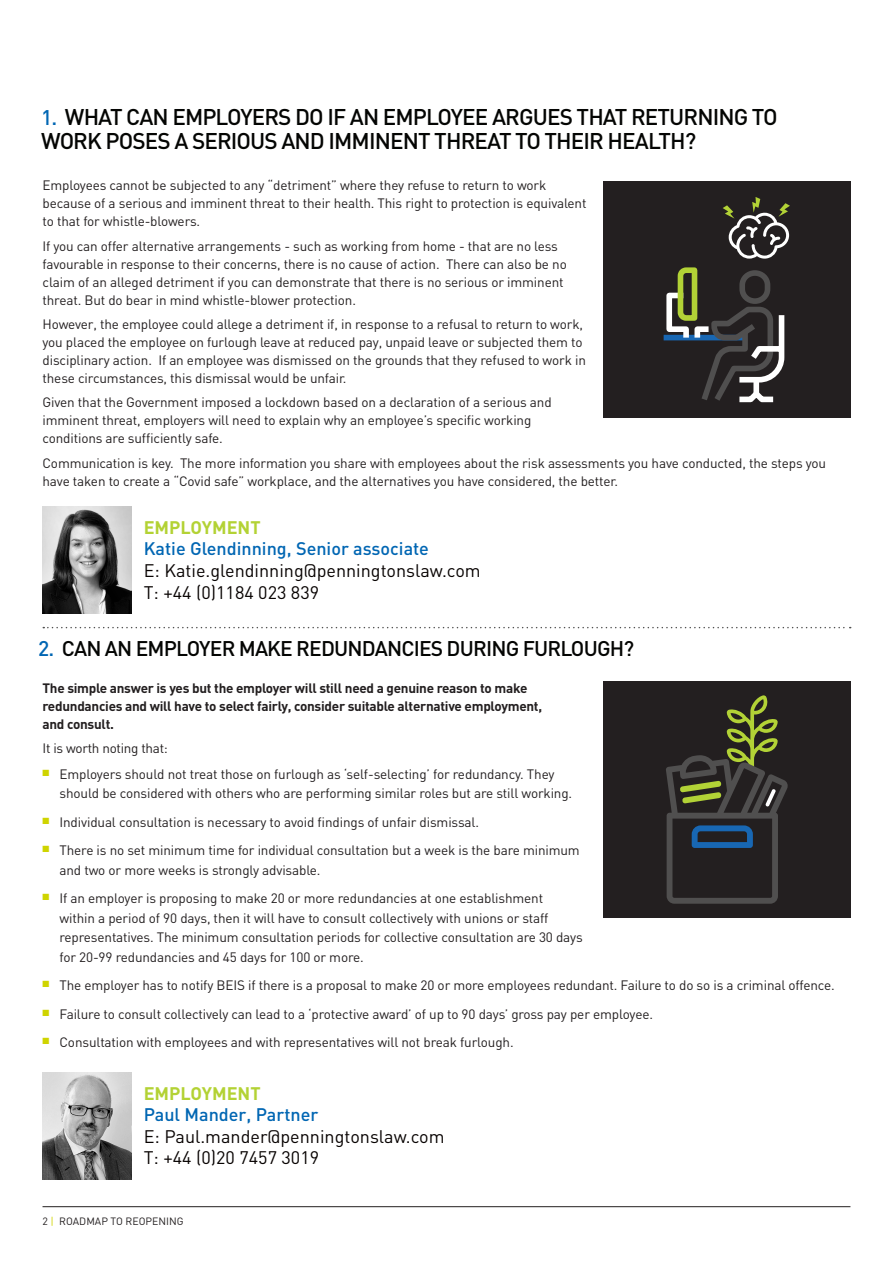
<style>
.page{position:relative;width:893px;height:1263px;background:#fff}
.page>*{position:absolute;margin:0;border:0;box-sizing:border-box;transform-origin:0 0}
.QUESTION{font:500 22.5px/24px "DIN";letter-spacing:-.04em;color:#040503}
.QUESTION-2{font:500 21px "DIN";letter-spacing:-.04em;color:#040503}
.t1{font:18px "DIN";color:#080302}
.t2{font:500 18px "DIN";color:#0166b3}
.t3{font:700 18px "DIN";color:#b3d234}
.body{font:13.5px/18px "DIN";letter-spacing:-.01em;color:#231f20}
.body-2{font:700 13.5px/18px "DIN";letter-spacing:-.02em;color:#231f20}
.t4{font:10.5px "DIN";color:#231f20}
.s1{font-size:21px;color:#0166b3}
.s2{color:#0166b3}
.s3{color:#cfd400}
</style>
<div class="page">
<div style="left:603px;top:681px;width:247px;height:236px;background:#231f20"></div>
<svg style="left:666px;top:695px;width:122px;height:209px"></svg>
<img style="left:43px;top:1073px;width:88px;height:106px">
<div style="left:603px;top:181px;width:247px;height:237px;background:#231f20"></div>
<svg style="left:723px;top:197px;width:67px;height:62px"></svg>
<svg style="left:664px;top:267px;width:121px;height:135px"></svg>
<div style="left:739px;top:270px;width:31px;height:34px;border:6px solid #504f4f;border-radius:12px"></div>
<img style="left:43px;top:507px;width:88px;height:106px">
<svg style="left:43px;top:627px;width:808px;height:1px"></svg>
<hr style="left:43px;top:1206px;width:807px;height:1px;background:#231f20">
<p class="QUESTION" style="left:41px;top:104px;width:738px"><span class="s1">1.</span> WHAT CAN EMPLOYERS DO IF AN EMPLOYEE ARGUES THAT RETURNING TO<br>WORK POSES A SERIOUS AND IMMINENT THREAT TO THEIR HEALTH?</p>
<p class="body" style="left:43px;top:176px;width:546px">Employees cannot be subjected to any “detriment” where they refuse to return to work because of a serious and imminent threat to their health. This right to protection is equivalent to that for whistle-blowers.</p>
<p class="body" style="left:43px;top:237px;width:526px">If you can offer alternative arrangements - such as working from home - that are no less favourable in response to their concerns, there is no cause of action. There can also be no claim of an alleged detriment if you can demonstrate that there is no serious or imminent threat. But do bear in mind whistle-blower protection.</p>
<p class="body" style="left:43px;top:315px;width:545px">However, the employee could allege a detriment if, in response to a refusal to return to work, you placed the employee on furlough leave at reduced pay, unpaid leave or subjected them to disciplinary action. If an employee was dismissed on the grounds that they refused to work in these circumstances, this dismissal would be unfair.</p>
<p class="body" style="left:43px;top:393px;width:511px">Given that the Government imposed a lockdown based on a declaration of a serious and imminent threat, employers will need to explain why an employee’s specific working conditions are sufficiently safe.</p>
<p class="body" style="left:43px;top:454px;width:785px">Communication is key. The more information you share with employees about the risk assessments you have conducted, the steps you have taken to create a “Covid safe” workplace, and the alternatives you have considered, the better.</p>
<p class="t3" style="left:144px;top:515px;width:118px">EMPLOYMENT</p>
<p class="t2" style="left:144px;top:537px;width:287px">Katie Glendinning, Senior associate</p>
<p class="t1" style="left:144px;top:559px;width:339px">E: Katie.glendinning@penningtonslaw.com</p>
<p class="t1" style="left:144px;top:581px;width:177px">T: +44 (0)1184 023 839</p>
<p class="QUESTION-2" style="left:38px;top:635px;width:597px"><span class="s2">2.</span> CAN AN EMPLOYER MAKE REDUNDANCIES DURING FURLOUGH?</p>
<p class="body-2" style="left:43px;top:678px;width:501px">The simple answer is yes but the employer will still need a genuine reason to make redundancies and will have to select fairly, consider suitable alternative employment, and consult.</p>
<p class="body" style="left:43px;top:739px;width:127px">It is worth noting that:</p>
<p class="body" style="left:60px;top:764px;width:514px;line-height:19.5px;text-indent:-17px"><sup>■</sup> Employers should not treat those on furlough as ‘self-selecting’ for redundancy. They should be considered with others who are performing similar roles but are still working.</p>
<p class="body" style="left:43px;top:813px;width:438px"><sup>■</sup> Individual consultation is necessary to avoid findings of unfair dismissal.</p>
<p class="body" style="left:60px;top:840px;width:522px;line-height:19.5px;text-indent:-17px"><sup>■</sup> There is no set minimum time for individual consultation but a week is the bare minimum and two or more weeks is strongly advisable.</p>
<p class="body" style="left:60px;top:888px;width:525px;line-height:19.5px;text-indent:-17px"><sup>■</sup> If an employer is proposing to make 20 or more redundancies at one establishment<br>within a period of 90 days, then it will have to consult collectively with unions or staff representatives. The minimum consultation periods for collective consultation are 30 days for 20-99 redundancies and 45 days for 100 or more.</p>
<p class="body" style="left:43px;top:976px;width:794px"><sup>■</sup> The employer has to notify BEIS if there is a proposal to make 20 or more employees redundant. Failure to do so is a criminal offence.</p>
<p class="body" style="left:43px;top:1005px;width:612px"><sup>■</sup> Failure to consult collectively can lead to a ‘protective award’ of up to 90 days’ gross pay per employee.</p>
<p class="body" style="left:43px;top:1033px;width:473px"><sup>■</sup> Consultation with employees and with representatives will not break furlough.</p>
<p class="t3" style="left:144px;top:1081px;width:118px">EMPLOYMENT</p>
<p class="t2" style="left:144px;top:1103px;width:176px">Paul Mander, Partner</p>
<p class="t1" style="left:144px;top:1125px;width:302px">E: Paul.mander@penningtonslaw.com</p>
<p class="t1" style="left:144px;top:1147px;width:177px">T: +44 (0)20 7457 3019</p>
<p class="t4" style="left:43px;top:1215px;width:143px">2 <span class="s3">|</span> ROADMAP TO REOPENING</p>
</div>
